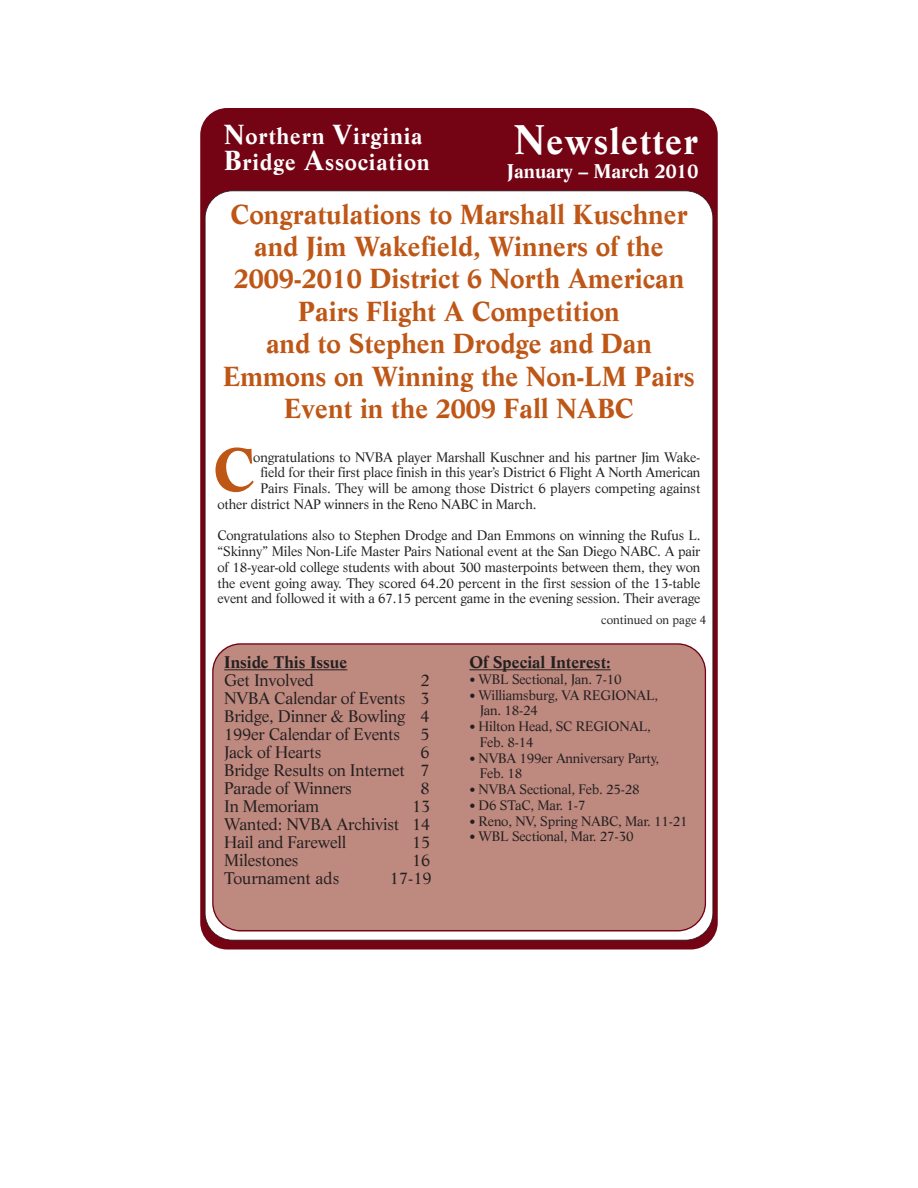
<style>
.page{position:relative;width:918px;height:1188px;background:#fff}
.page>*{position:absolute;margin:0;border:0;box-sizing:border-box;transform-origin:0 0}
.t1{font:700 60px "Life";color:#be5616}
.t2{font:700 36px "Life";letter-spacing:.03em;color:#fff}
.t3{font:700 27px/32.4px "Life";color:#be5616;text-align:center}
.t4{font:700 22.5px/25.5px "Life";letter-spacing:.035em;color:#fff}
.t5{font:700 19.5px "Life";color:#fff}
.t6{font:16.5px/18px "Life";letter-spacing:-.015em;color:#231f20;text-align:justify}
.t7{font:700 16.5px "Life";color:#231f20}
.t8{font:13.5px/15.8px "Life";letter-spacing:-.015em;color:#231f20}
.t9{font:12px "Life";color:#231f20}
.s1{font-size:27px}
.s2{font-size:40.5px}
.s3{font-size:12px}
</style>
<div class="page">
<div style="left:200px;top:108px;width:518px;height:842px;background:#740314;border-radius:27px"></div>
<div style="left:205px;top:191px;width:508px;height:749px;background:#fff;border-radius:27px"></div>
<div style="left:212px;top:643px;width:494px;height:288px;background:#be897f"></div>
<hr style="left:224px;top:669px;width:123px;height:1px;background:#231f20">
<hr style="left:469px;top:669px;width:142px;height:1px;background:#231f20">
<h3 class="t4" style="left:224px;top:125px;width:207px"><span class="s1">N</span>orthern <span class="s1">V</span>irginia<br><span class="s1">B</span>ridge <span class="s1">A</span>ssociation</h3>
<h2 class="t2" style="left:515px;top:126px;width:185px"><span class="s2">N</span>ewsletter</h2>
<h3 class="t5" style="left:507px;top:163px;width:193px">January – March 2010</h3>
<h3 class="t3" style="left:223px;top:200px;width:473px">Congratulations to Marshall Kuschner and Jim Wakefield, Winners of the<br>2009-2010 District 6 North American<br>Pairs Flight A Competition<br>and to Stephen Drodge and Dan<br>Emmons on Winning the Non-LM Pairs<br>Event in the 2009 Fall NABC</h3>
<h1 class="t1" style="left:213px;top:446px;width:44px">C</h1>
<p class="t8" style="left:253px;top:450px;width:449px">ongratulations to NVBA player Marshall Kuschner and his partner Jim Wake-</p>
<p class="t8" style="left:260px;top:466px;width:442px">field for their first place finish in this year’s District 6 Flight A North American</p>
<p class="t8" style="left:260px;top:482px;width:442px">Pairs Finals. They will be among those District 6 players competing against</p>
<p class="t8" style="left:218px;top:497px;width:320px">other district NAP winners in the Reno NABC in March.</p>
<p class="t8" style="left:218px;top:529px;width:485px;text-align:justify">Congratulations also to Stephen Drodge and Dan Emmons on winning the Rufus L. “Skinny” Miles Non-Life Master Pairs National event at the San Diego NABC. A pair of 18-year-old college students with about 300 masterpoints between them, they won the event going away. They scored 64.20 percent in the first session of the 13-table event and followed it with a 67.15 percent game in the evening session. Their average</p>
<p class="t7" style="left:224px;top:656px;width:125px">Inside This Issue</p>
<p class="t6" style="left:224px;top:673px;width:91px">Get Involved</p>
<p class="t6" style="left:224px;top:673px;width:207px;text-indent:196px">2<br>NVBA Calendar of Events 3<br>Bridge, Dinner &amp; Bowling 4<br>199er Calendar of Events 5<br>Jack of Hearts</p>
<p class="t6" style="left:224px;top:745px;width:207px;text-indent:196px">6<br>Bridge Results on Internet 7<br>Parade of Winners</p>
<p class="t6" style="left:421px;top:781px;width:11px">8</p>
<p class="t6" style="left:224px;top:799px;width:97px">In Memoriam</p>
<p class="t6" style="left:224px;top:799px;width:207px;text-indent:188px">13<br>Wanted: NVBA Archivist 14<br>Hail and Farewell</p>
<p class="t6" style="left:412px;top:835px;width:20px">15</p>
<p class="t6" style="left:224px;top:853px;width:76px">Milestones</p>
<p class="t6" style="left:412px;top:853px;width:20px">16</p>
<p class="t6" style="left:224px;top:871px;width:117px">Tournament ads</p>
<p class="t6" style="left:390px;top:871px;width:43px">17-19</p>
<p class="t9" style="left:601px;top:615px;width:107px">continued on page 4</p>
<p class="t7" style="left:469px;top:656px;width:143px">Of Special Interest:</p>
<p class="t8" style="left:469px;top:672px;width:154px"><span class="s3">•</span> WBL Sectional, Jan. 7-10</p>
<p class="t8" style="left:480px;top:688px;width:180px;text-indent:-10px"><span class="s3">•</span> Williamsburg, VA REGIONAL,<br>Jan. 18-24</p>
<p class="t8" style="left:480px;top:720px;width:173px;text-indent:-10px"><span class="s3">•</span> Hilton Head, SC REGIONAL,<br>Feb. 8-14</p>
<p class="t8" style="left:480px;top:751px;width:181px;text-indent:-10px"><span class="s3">•</span> NVBA 199er Anniversary Party,<br>Feb. 18</p>
<p class="t8" style="left:469px;top:783px;width:172px"><span class="s3">•</span> NVBA Sectional, Feb. 25-28</p>
<p class="t8" style="left:469px;top:798px;width:118px"><span class="s3">•</span> D6 STaC, Mar. 1-7</p>
<p class="t8" style="left:469px;top:814px;width:220px"><span class="s3">•</span> Reno, NV, Spring NABC, Mar. 11-21</p>
<p class="t8" style="left:469px;top:830px;width:166px"><span class="s3">•</span> WBL Sectional, Mar. 27-30</p>
</div>
